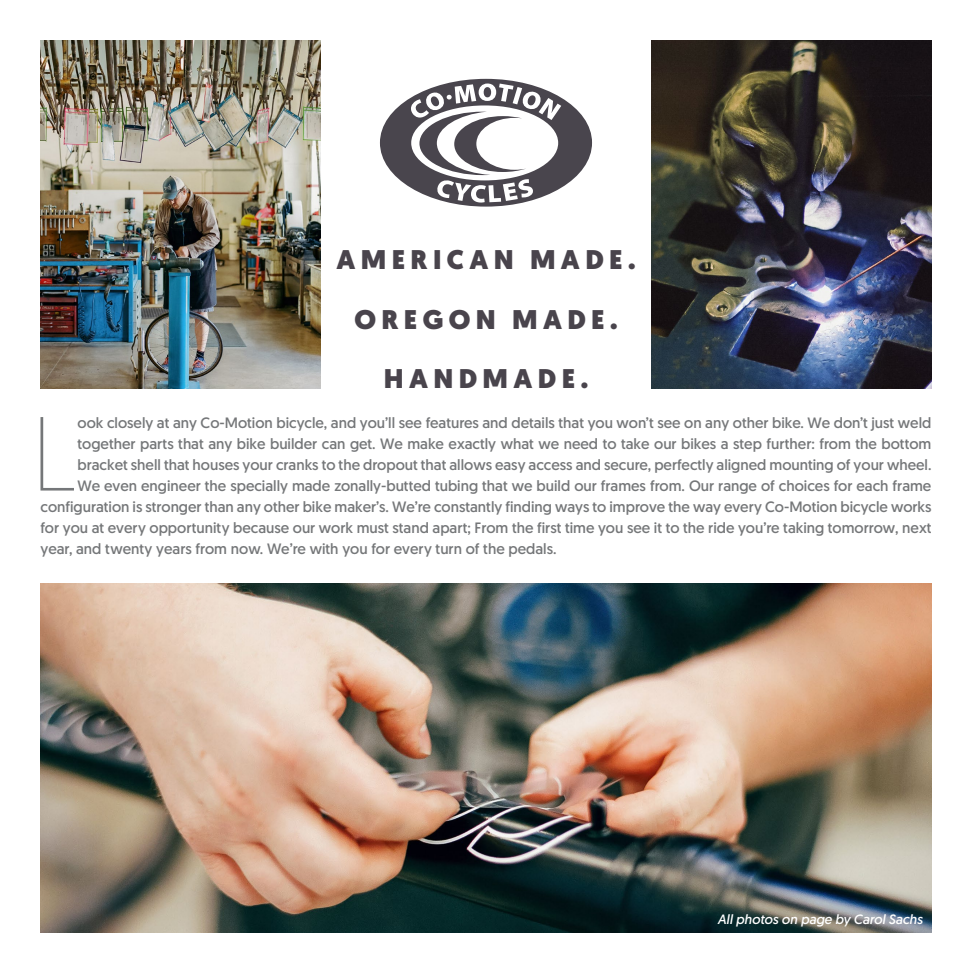
<style>
.page{position:relative;width:972px;height:972px;background:#fff}
.page>*{position:absolute;margin:0;border:0;box-sizing:border-box;transform-origin:0 0}
.t1{font:200 105px "Geomanist";color:#757779}
.t2{font:900 27px "Geomanist";letter-spacing:.2em;color:#49444c}
.t3{font:15px "Geomanist";color:#757779}
.t4{font:italic 13.5px "Geomanist";color:#fff}
</style>
<div class="page">
<img style="left:40px;top:40px;width:280px;height:348px">
<img style="left:41px;top:584px;width:891px;height:349px">
<img style="left:652px;top:40px;width:280px;height:348px">
<svg style="left:380px;top:79px;width:212px;height:128px"></svg>
<h2 class="t2" style="left:336px;top:241px;width:301px">AMERICAN MADE.</h2>
<h2 class="t2" style="left:354px;top:301px;width:265px">OREGON MADE.</h2>
<h2 class="t2" style="left:384px;top:360px;width:206px">HANDMADE.</h2>
<h1 class="t1" style="left:31px;top:387px;width:48px">L</h1>
<p class="t3" style="left:78px;top:413px;width:855px">ook closely at any Co-Motion bicycle, and you’ll see features and details that you won’t see on any other bike. We don’t just weld</p>
<p class="t3" style="left:78px;top:434px;width:855px">together parts that any bike builder can get. We make exactly what we need to take our bikes a step further: from the bottom</p>
<p class="t3" style="left:78px;top:455px;width:855px">bracket shell that houses your cranks to the dropout that allows easy access and secure, perfectly aligned mounting of your wheel.</p>
<p class="t3" style="left:78px;top:476px;width:855px">We even engineer the specially made zonally-butted tubing that we build our frames from. Our range of choices for each frame</p>
<p class="t3" style="left:40px;top:497px;width:893px">configuration is stronger than any other bike maker’s. We’re constantly finding ways to improve the way every Co-Motion bicycle works</p>
<p class="t3" style="left:40px;top:518px;width:893px">for you at every opportunity because our work must stand apart; From the first time you see it to the ride you’re taking tomorrow, next</p>
<p class="t3" style="left:40px;top:539px;width:518px">year, and twenty years from now. We’re with you for every turn of the pedals.</p>
<p class="t4" style="left:718px;top:910px;width:206px">All photos on page by Carol Sachs</p>
</div>
